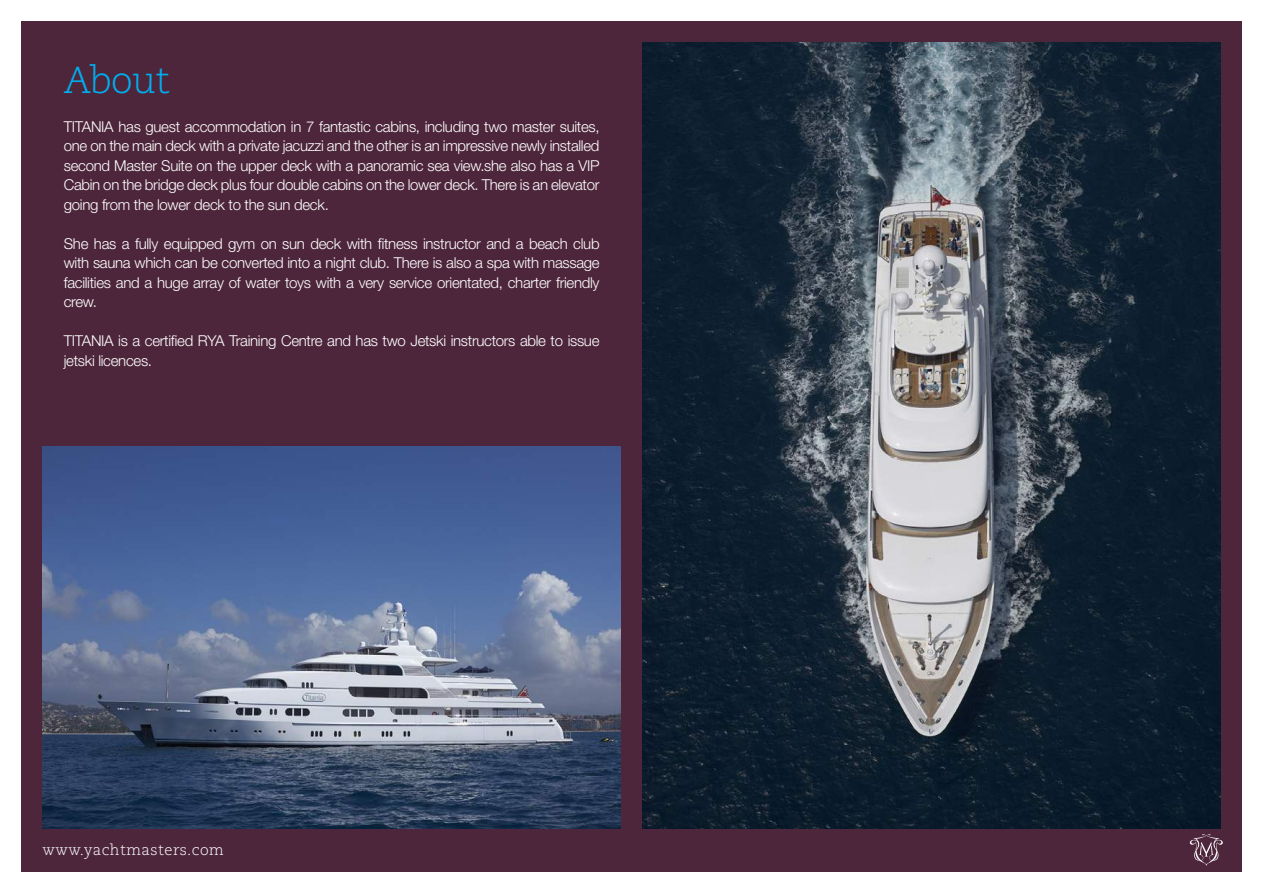
<style>
.page{position:relative;width:1263px;height:893px;background:#fff}
.page>*{position:absolute;margin:0;border:0;box-sizing:border-box;transform-origin:0 0}
.t1{font:300 37.5px "Caecilia LT Std";letter-spacing:-.025em;color:#00aeef}
.t2{font:300 15px/19.5px "Helvetica Neue LT Std";letter-spacing:-.02em;color:#fff;text-align:justify}
.t3{font:300 15px "Caecilia LT Std";letter-spacing:.03em;color:#fff}
</style>
<div class="page">
<div style="left:21px;top:21px;width:1221px;height:851px;background:#4d263b"></div>
<img style="left:642px;top:43px;width:578px;height:786px">
<img style="left:43px;top:446px;width:578px;height:383px">
<svg style="left:1190px;top:834px;width:33px;height:32px"></svg>
<h1 class="t1" style="left:64px;top:59px;width:107px">About</h1>
<p class="t2" style="left:64px;top:116px;width:537px">TITANIA has guest accommodation in 7 fantastic cabins, including two master suites, one on the main deck with a private jacuzzi and the other is an impressive newly installed second Master Suite on the upper deck with a panoramic sea view.she also has a VIP Cabin on the bridge deck plus four double cabins on the lower deck. There is an elevator going from the lower deck to the sun deck.</p>
<p class="t2" style="left:64px;top:233px;width:537px">She has a fully equipped gym on sun deck with fitness instructor and a beach club with sauna which can be converted into a night club. There is also a spa with massage facilities and a huge array of water toys with a very service orientated, charter friendly crew.</p>
<p class="t2" style="left:64px;top:331px;width:537px">TITANIA is a certified RYA Training Centre and has two Jetski instructors able to issue jetski licences.</p>
<p class="t3" style="left:43px;top:841px;width:183px">www.yachtmasters.com</p>
</div>
